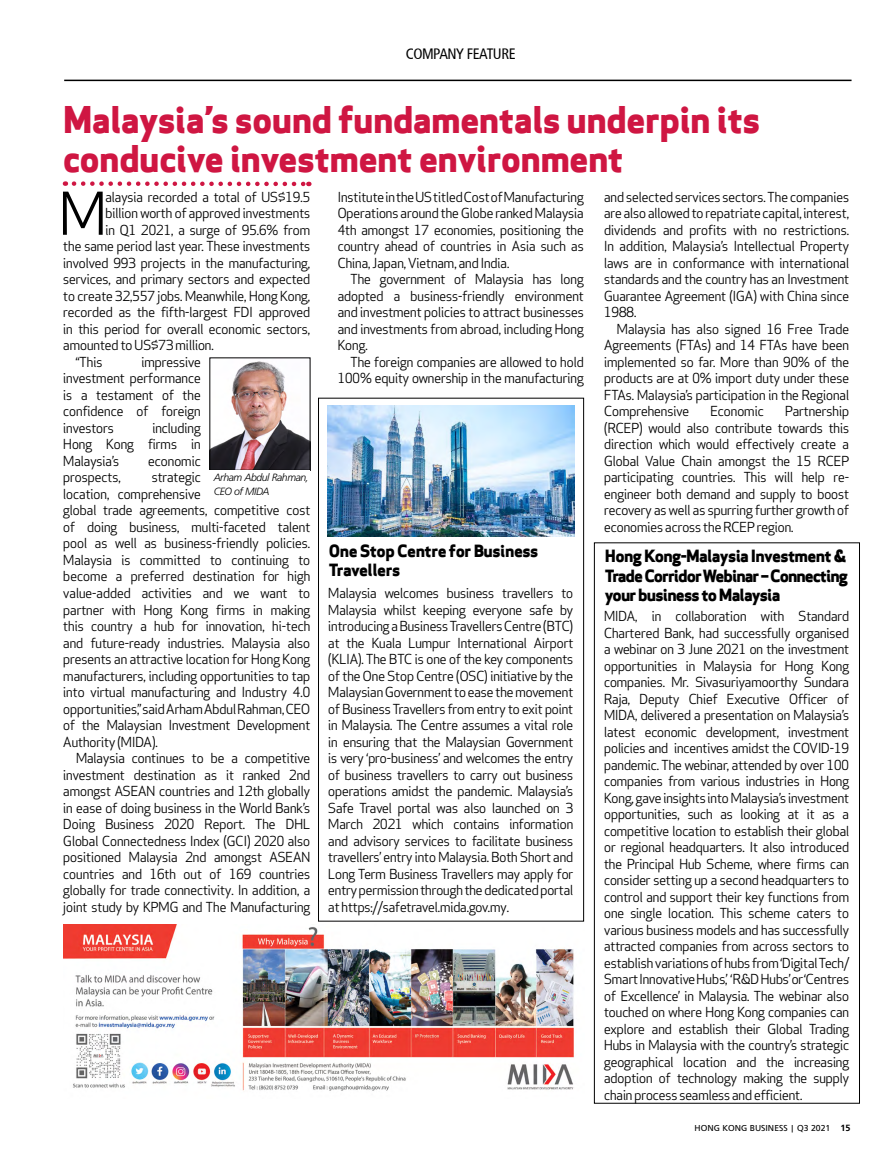
<style>
.page{position:relative;width:893px;height:1170px;background:#fff}
.page>*{position:absolute;margin:0;border:0;box-sizing:border-box;transform-origin:0 0}
.body_text{font:57.45px "Apex Sans";color:#000}
.Photo_Byline{font:800 36px "Apex Sans";letter-spacing:-.02em;color:#cf1642}
.Photo_Byline-2{font:800 16.5px/19.5px "Apex Sans";letter-spacing:-.05em;color:#000}
.Photo_Byline-3{font:800 16.5px/19.5px "Apex Sans";letter-spacing:-.03em;color:#000}
.Photo_Byline-4{font:condensed 15px "Frutiger";letter-spacing:-.03em;color:#000}
.body_text-2{font:13.5px/16.5px "Apex Sans";letter-spacing:-.045em;color:#000;text-align:justify}
.t1{font:italic 300 10.5px/13.5px "Frutiger";letter-spacing:-.04em;color:#000}
.t2{font:9px "Frutiger";color:#000}
.s1{font-weight:700}
</style>
<div class="page">
<div style="left:318px;top:398px;width:266px;height:523px;border:1px solid #000"></div>
<svg style="left:74px;top:181px;width:235px;height:5px"></svg>
<hr style="left:64px;top:80px;width:787px;height:1px;background:#000">
<img style="left:327px;top:405px;width:248px;height:131px">
<img style="left:212px;top:361px;width:96px;height:107px">
<div style="left:210px;top:357px;width:100px;height:113px;border:1px solid #000"></div>
<div style="left:594px;top:542px;width:266px;height:561px;border:1px solid #000"></div>
<img style="left:64px;top:924px;width:510px;height:167px">
<p class="Photo_Byline-4" style="left:406px;top:45px;width:111px">COMPANY FEATURE</p>
<p class="Photo_Byline" style="left:63px;top:96px;width:699px">Malaysia’s sound fundamentals underpin its</p>
<p class="Photo_Byline" style="left:63px;top:135px;width:563px">conducive investment environment</p>
<p class="body_text" style="left:58px;top:167px;width:52px">M</p>
<p class="body_text-2" style="left:105px;top:187px;width:207px">alaysia recorded a total of US$19.5</p>
<p class="body_text-2" style="left:105px;top:204px;width:207px">billion worth of approved investments</p>
<p class="body_text-2" style="left:105px;top:220px;width:207px">in Q1 2021, a surge of 95.6% from</p>
<p class="body_text-2" style="left:63px;top:237px;width:249px">the same period last year. These investments</p>
<p class="body_text-2" style="left:63px;top:253px;width:249px">involved 993 projects in the manufacturing,</p>
<p class="body_text-2" style="left:63px;top:270px;width:249px">services, and primary sectors and expected</p>
<p class="body_text-2" style="left:63px;top:286px;width:249px">to create 32,557 jobs. Meanwhile, Hong Kong,</p>
<p class="body_text-2" style="left:63px;top:303px;width:249px">recorded as the fifth-largest FDI approved</p>
<p class="body_text-2" style="left:63px;top:319px;width:249px">in this period for overall economic sectors,</p>
<p class="body_text-2" style="left:63px;top:336px;width:153px">amounted to US$73 million.</p>
<p class="body_text-2" style="left:76px;top:352px;width:28px">“This</p>
<p class="body_text-2" style="left:63px;top:352px;width:139px;text-indent:78px">impressive investment performance is a testament of the confidence of foreign investors</p>
<p class="body_text-2" style="left:63px;top:418px;width:139px;text-indent:89px">including Hong Kong firms in Malaysia’s</p>
<p class="body_text-2" style="left:148px;top:451px;width:55px">economic</p>
<p class="body_text-2" style="left:63px;top:468px;width:249px;text-align:left;text-indent:88px">strategic<br>location, comprehensive<br>global trade agreements, competitive cost of doing business, multi-faceted talent pool as well as business-friendly policies.<br>Malaysia is committed to continuing to become a preferred destination for high value-added activities and we want to partner with Hong Kong firms in making this country a hub for innovation, hi-tech and future-ready industries. Malaysia also presents an attractive location for Hong Kong manufacturers, including opportunities to tap into virtual manufacturing and Industry 4.0 opportunities,” said Arham Abdul Rahman, CEO of the Malaysian Investment Development Authority (MIDA).</p>
<p class="body_text-2" style="left:63px;top:748px;width:249px;text-indent:13px">Malaysia continues to be a competitive investment destination as it ranked 2nd amongst ASEAN countries and 12th globally in ease of doing business in the World Bank’s Doing Business 2020 Report. The DHL Global Connectedness Index (GCI) 2020 also positioned Malaysia 2nd amongst ASEAN countries and 16th out of 169 countries globally for trade connectivity. In addition, a joint study by KPMG and The Manufacturing</p>
<p class="t1" style="left:214px;top:470px;width:97px">Arham Abdul Rahman,<br>CEO of MIDA</p>
<p class="body_text-2" style="left:63px;top:468px;width:60px">prospects,</p>
<p class="body_text-2" style="left:337px;top:187px;width:248px">Institute in the US titled Cost of Manufacturing Operations around the Globe ranked Malaysia 4th amongst 17 economies, positioning the country ahead of countries in Asia such as China, Japan, Vietnam, and India.</p>
<p class="body_text-2" style="left:337px;top:270px;width:248px;text-indent:13px">The government of Malaysia has long adopted a business-friendly environment and investment policies to attract businesses and investments from abroad, including Hong Kong.</p>
<p class="body_text-2" style="left:337px;top:352px;width:248px;text-align:right">The foreign companies are allowed to hold<br>100% equity ownership in the manufacturing</p>
<p class="body_text-2" style="left:604px;top:187px;width:247px">and selected services sectors. The companies are also allowed to repatriate capital, interest, dividends and profits with no restrictions.<br>In addition, Malaysia’s Intellectual Property laws are in conformance with international standards and the country has an Investment Guarantee Agreement (IGA) with China since 1988.</p>
<p class="body_text-2" style="left:604px;top:319px;width:247px;text-indent:13px">Malaysia has also signed 16 Free Trade Agreements (FTAs) and 14 FTAs have been implemented so far. More than 90% of the products are at 0% import duty under these FTAs. Malaysia’s participation in the Regional Comprehensive</p>
<p class="body_text-2" style="left:604px;top:402px;width:247px;text-indent:181px">Partnership (RCEP) would also contribute towards this direction which would effectively create a Global Value Chain amongst the 15 RCEP participating countries. This will help re&shy;engineer both demand and supply to boost recovery as well as spurring further growth of economies across the RCEP region.</p>
<p class="body_text-2" style="left:710px;top:402px;width:55px">Economic</p>
<p class="Photo_Byline-3" style="left:329px;top:540px;width:211px">One Stop Centre for Business<br>Travellers</p>
<p class="Photo_Byline-2" style="left:605px;top:546px;width:245px">Hong Kong-Malaysia Investment &amp;<br>Trade Corridor Webinar – Connecting</p>
<p class="body_text-2" style="left:328px;top:583px;width:247px">Malaysia welcomes business travellers to</p>
<p class="Photo_Byline-2" style="left:605px;top:585px;width:177px">your business to Malaysia</p>
<p class="body_text-2" style="left:328px;top:600px;width:247px">Malaysia whilst keeping everyone safe by introducing a Business Travellers Centre (BTC) at the Kuala Lumpur International Airport (KLIA). The BTC is one of the key components of the One Stop Centre (OSC) initiative by the Malaysian Government to ease the movement of Business Travellers from entry to exit point in Malaysia. The Centre assumes a vital role in ensuring that the Malaysian Government is very ‘pro-business’ and welcomes the entry of business travellers to carry out business operations amidst the pandemic. Malaysia’s Safe Travel portal was also launched on 3<br>March 2021 which contains information and advisory services to facilitate business travellers’ entry into Malaysia. Both Short and Long Term Business Travellers may apply for entry permission through the dedicated portal at https://safetravel.mida.gov.my.</p>
<p class="body_text-2" style="left:604px;top:606px;width:247px">MIDA, in collaboration with Standard Chartered Bank, had successfully organised a webinar on 3 June 2021 on the investment opportunities in Malaysia for Hong Kong companies. Mr. Sivasuriyamoorthy Sundara Raja, Deputy Chief Executive Officer of MIDA, delivered a presentation on Malaysia’s latest economic development, investment policies and incentives amidst the COVID-19 pandemic. The webinar, attended by over 100 companies from various industries in Hong Kong, gave insights into Malaysia’s investment opportunities, such as looking at it as a competitive location to establish their global or regional headquarters. It also introduced the Principal Hub Scheme, where firms can consider setting up a second headquarters to control and support their key functions from one single location. This scheme caters to various business models and has successfully attracted companies from across sectors to establish variations of hubs from ‘Digital Tech/ Smart Innovative Hubs’, ‘R&amp;D Hubs’ or ‘Centres of Excellence’ in Malaysia. The webinar also touched on where Hong Kong companies can explore and establish their Global Trading Hubs in Malaysia with the country’s strategic geographical location and the increasing adoption of technology making the supply chain process seamless and efficient.</p>
<p class="t2" style="left:694px;top:1122px;width:157px">HONG KONG BUSINESS | Q3 2021 <span class="s1">15</span></p>
</div>
